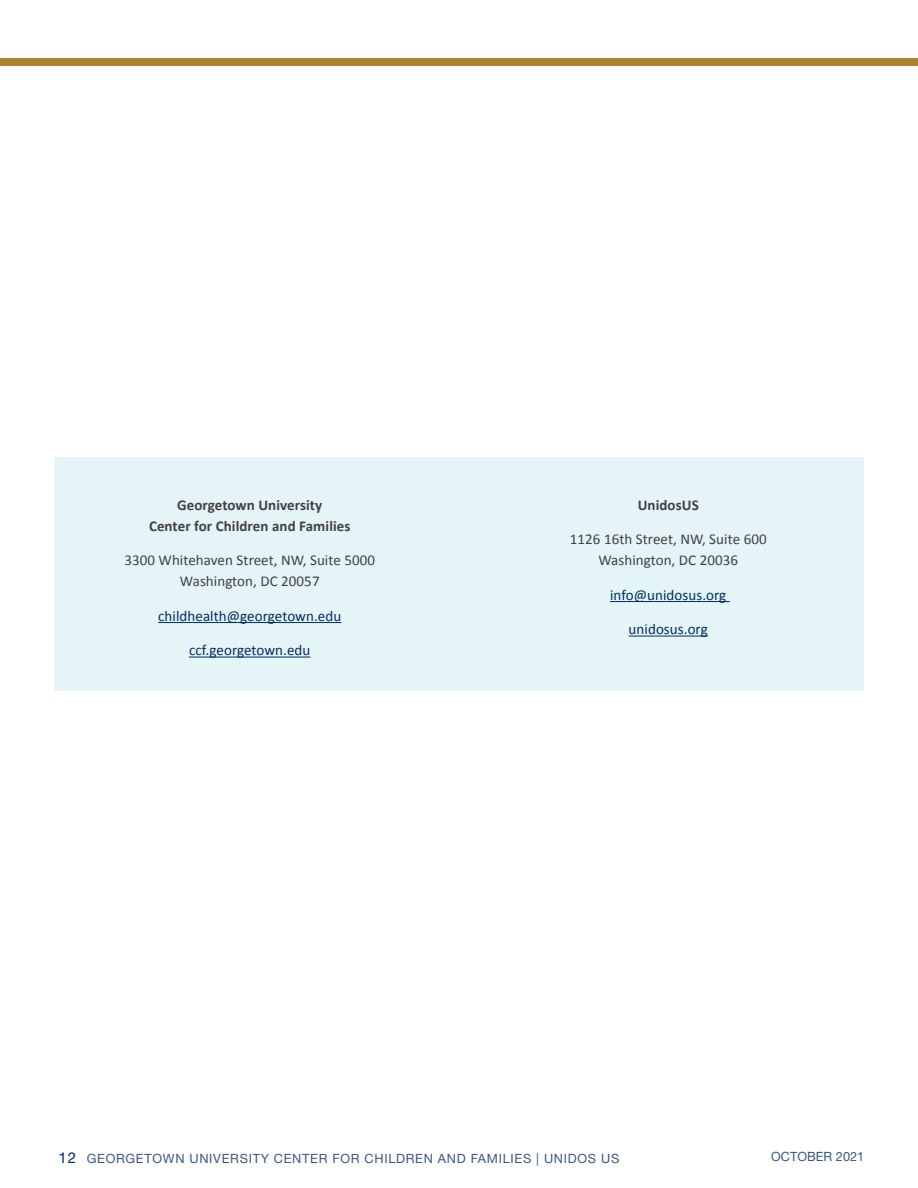
<style>
.page{position:relative;width:918px;height:1188px;background:#fff}
.page>*{position:absolute;margin:0;border:0;box-sizing:border-box;transform-origin:0 0}
.body_copy{font:15px/21px "Calibri";letter-spacing:.005em;color:#414042;text-align:center}
.body_copy-2{font:15px "Calibri";letter-spacing:.005em;color:#002d62}
.body_copy-3{font:700 15px/21px "Calibri";letter-spacing:.005em;color:#414042;text-align:center}
.t1{font:12.75px "Helvetica Neue LT Std";letter-spacing:.055em;color:#3a5686}
.t2{font:12.75px "Helvetica Neue LT Std";color:#3a5686}
.s1{font-size:15px;color:#002d62}
</style>
<div class="page">
<div style="left:0;top:58px;width:918px;height:8px;background:#aa852e"></div>
<div style="left:54px;top:457px;width:810px;height:234px;background:#e5f4f7"></div>
<hr style="left:158px;top:622px;width:183px;height:1px;background:#002d62">
<hr style="left:189px;top:657px;width:121px;height:1px;background:#002d62">
<hr style="left:610px;top:601px;width:120px;height:1px;background:#002d62">
<hr style="left:629px;top:636px;width:79px;height:1px;background:#002d62">
<p class="body_copy-3" style="left:149px;top:494px;width:203px">Georgetown University<br>Center for Children and Families</p>
<p class="body_copy" style="left:124px;top:549px;width:252px">3300 Whitehaven Street, NW, Suite 5000<br>Washington, DC 20057</p>
<p class="body_copy-2" style="left:158px;top:605px;width:185px">childhealth@georgetown.edu</p>
<p class="body_copy-2" style="left:189px;top:640px;width:123px">ccf.georgetown.edu</p>
<p class="body_copy-3" style="left:638px;top:494px;width:63px">UnidosUS</p>
<p class="body_copy" style="left:570px;top:528px;width:198px">1126 16th Street, NW, Suite 600<br>Washington, DC 20036</p>
<p class="body_copy-2" style="left:610px;top:584px;width:118px">info@unidosus.org</p>
<p class="body_copy-2" style="left:629px;top:619px;width:81px">unidosus.org</p>
<p class="t1" style="left:59px;top:1151px;width:562px"><span class="s1">12</span> GEORGETOWN UNIVERSITY CENTER FOR CHILDREN AND FAMILIES | UNIDOS US</p>
<p class="t2" style="left:771px;top:1149px;width:95px">OCTOBER 2021</p>
</div>
